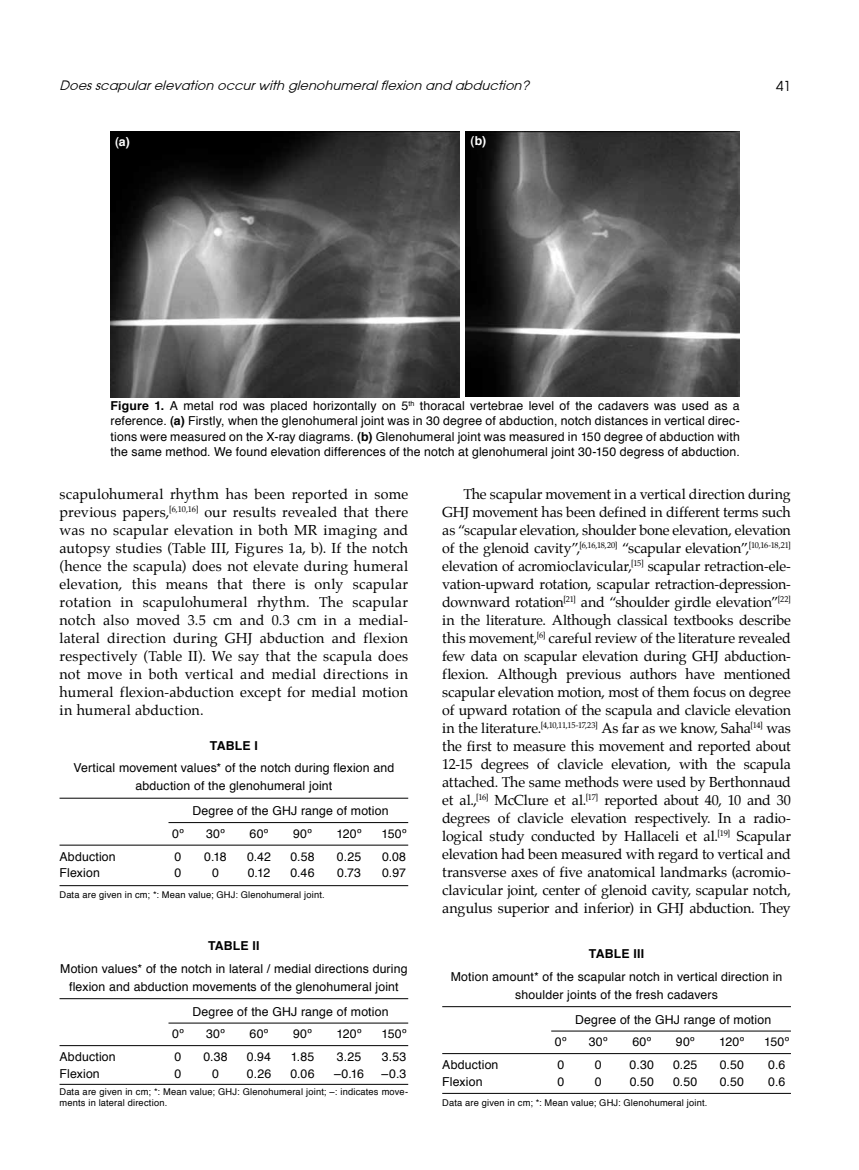
<style>
.page{position:relative;width:859px;height:1170px;background:#fff}
.page>*{position:absolute;margin:0;border:0;box-sizing:border-box;transform-origin:0 0}
.t1{font:14.25px/18px "Palatino";letter-spacing:.005em;color:#000;text-align:justify}
.t2{font:13.5px "Avant Garde";color:#000}
.t3{font:italic 12.75px "Avant Garde";color:#000}
.t4{font:12.3px/18.3px "Helvetica";letter-spacing:.01em;color:#000;text-align:center}
.t5{font:700 12.3px "Helvetica";letter-spacing:.015em;color:#000}
.t6{font:700 12.3px "Helvetica";color:#fff}
.t7{font:9.3px/11.1px "Helvetica";letter-spacing:.02em;color:#000}
.s1{font-weight:700}
</style>
<div class="page">
<hr style="left:60px;top:797px;width:348px;height:1px;background:#000">
<hr style="left:168px;top:822px;width:240px;height:1px;background:#000">
<hr style="left:60px;top:844px;width:348px;height:1px;background:#000">
<hr style="left:60px;top:885px;width:348px;height:1px;background:#000">
<hr style="left:442px;top:1006px;width:349px;height:1px;background:#000">
<hr style="left:551px;top:1030px;width:240px;height:1px;background:#000">
<hr style="left:442px;top:1053px;width:349px;height:1px;background:#000">
<hr style="left:442px;top:1092px;width:349px;height:1px;background:#000">
<hr style="left:60px;top:998px;width:348px;height:1px;background:#000">
<hr style="left:168px;top:1022px;width:240px;height:1px;background:#000">
<hr style="left:60px;top:1045px;width:348px;height:1px;background:#000">
<hr style="left:60px;top:1083px;width:348px;height:1px;background:#000">
<img style="left:111px;top:132px;width:348px;height:265px">
<img style="left:466px;top:132px;width:274px;height:264px">
<p class="t3" style="left:60px;top:78px;width:475px">Does scapular elevation occur with glenohumeral flexion and abduction?</p>
<p class="t2" style="left:776px;top:77px;width:16px">41</p>
<p class="t6" style="left:115px;top:131px;width:16px">(a)</p>
<p class="t6" style="left:471px;top:131px;width:17px">(b)</p>
<p class="t4" style="left:111px;top:398px;width:631px;line-height:15.3px;text-align:justify"><span class="s1">Figure 1.</span> A metal rod was placed horizontally on 5<sup>th</sup> thoracal vertebrae level of the cadavers was used as a reference. <span class="s1">(a)</span> Firstly, when the glenohumeral joint was in 30 degree of abduction, notch distances in vertical direc&shy;tions were measured on the X-ray diagrams. <span class="s1">(b)</span> Glenohumeral joint was measured in 150 degree of abduction with the same method. We found elevation differences of the notch at glenohumeral joint 30-150 degress of abduction.</p>
<p class="t1" style="left:60px;top:486px;width:350px">scapulohumeral rhythm has been reported in some previous papers,<sup>[6,10,16]</sup> our results revealed that there was no scapular elevation in both MR imaging and autopsy studies (Table III, Figures 1a, b). If the notch (hence the scapula) does not elevate during humeral elevation, this means that there is only scapular rotation in scapulohumeral rhythm. The scapular notch also moved 3.5 cm and 0.3 cm in a medial&shy;lateral direction during GHJ abduction and flexion respectively (Table II). We say that the scapula does not move in both vertical and medial directions in humeral flexion-abduction except for medial motion in humeral abduction.</p>
<p class="t1" style="left:442px;top:486px;width:350px;text-indent:21px">The scapular movement in a vertical direction during GHJ movement has been defined in different terms such as “scapular elevation, shoulder bone elevation, elevation of the glenoid cavity”,<sup>[6,16,18,20]</sup> “scapular elevation”,<sup>[10,16-18,21] </sup>elevation of acromioclavicular,<sup>[15]</sup> scapular retraction-ele&shy;vation-upward rotation, scapular retraction-depression&shy;downward rotation<sup>[21]</sup> and “shoulder girdle elevation”<sup>[22] </sup>in the literature. Although classical textbooks describe this movement,<sup>[6]</sup> careful review of the literature revealed few data on scapular elevation during GHJ abduction&shy;flexion. Although previous authors have mentioned scapular elevation motion, most of them focus on degree of upward rotation of the scapula and clavicle elevation in the literature.<sup>[4,10,11,15-17,23]</sup> As far as we know, Saha<sup>[14]</sup> was the first to measure this movement and reported about 12-15 degrees of clavicle elevation, with the scapula attached. The same methods were used by Berthonnaud et al.,<sup>[16]</sup> McClure et al.<sup>[17]</sup> reported about 40, 10 and 30 degrees of clavicle elevation respectively. In a radio&shy;logical study conducted by Hallaceli et al.<sup>[19]</sup> Scapular elevation had been measured with regard to vertical and transverse axes of five anatomical landmarks (acromio&shy;clavicular joint, center of glenoid cavity, scapular notch, angulus superior and inferior) in GHJ abduction. They</p>
<p class="t5" style="left:210px;top:735px;width:49px">TABLE I</p>
<p class="t4" style="left:73px;top:759px;width:322px">Vertical movement values* of the notch during flexion and abduction of the glenohumeral joint</p>
<p class="t4" style="left:193px;top:801px;width:198px">Degree of the GHJ range of motion</p>
<p class="t4" style="left:172px;top:824px;width:13px">0º</p>
<p class="t4" style="left:206px;top:824px;width:20px">30º</p>
<p class="t4" style="left:250px;top:824px;width:20px">60º</p>
<p class="t4" style="left:293px;top:824px;width:20px">90º</p>
<p class="t4" style="left:337px;top:824px;width:26px">120º</p>
<p class="t4" style="left:382px;top:824px;width:27px">150º</p>
<p class="t4" style="left:60px;top:847px;width:58px">Abduction</p>
<p class="t4" style="left:175px;top:847px;width:8px">0</p>
<p class="t4" style="left:204px;top:847px;width:24px">0.18</p>
<p class="t4" style="left:247px;top:847px;width:25px">0.42</p>
<p class="t4" style="left:290px;top:847px;width:26px">0.58</p>
<p class="t4" style="left:337px;top:847px;width:26px">0.25</p>
<p class="t4" style="left:382px;top:847px;width:26px">0.08</p>
<p class="t4" style="left:60px;top:863px;width:42px">Flexion</p>
<p class="t4" style="left:175px;top:863px;width:8px">0</p>
<p class="t4" style="left:212px;top:863px;width:8px">0</p>
<p class="t4" style="left:248px;top:863px;width:24px">0.12</p>
<p class="t4" style="left:291px;top:863px;width:26px">0.46</p>
<p class="t4" style="left:337px;top:863px;width:25px">0.73</p>
<p class="t4" style="left:382px;top:863px;width:25px">0.97</p>
<p class="t7" style="left:60px;top:889px;width:267px">Data are given in cm; *: Mean value; GHJ: Glenohumeral joint.</p>
<p class="t5" style="left:208px;top:935px;width:53px">TABLE II</p>
<p class="t4" style="left:60px;top:959px;width:349px">Motion values* of the notch in lateral / medial directions during flexion and abduction movements of the glenohumeral joint</p>
<p class="t4" style="left:193px;top:1002px;width:198px">Degree of the GHJ range of motion</p>
<p class="t4" style="left:172px;top:1024px;width:13px">0º</p>
<p class="t4" style="left:206px;top:1024px;width:20px">30º</p>
<p class="t4" style="left:250px;top:1024px;width:20px">60º</p>
<p class="t4" style="left:293px;top:1024px;width:20px">90º</p>
<p class="t4" style="left:337px;top:1024px;width:26px">120º</p>
<p class="t4" style="left:382px;top:1024px;width:27px">150º</p>
<p class="t4" style="left:60px;top:1047px;width:58px">Abduction</p>
<p class="t4" style="left:175px;top:1047px;width:8px">0</p>
<p class="t4" style="left:203px;top:1047px;width:26px">0.38</p>
<p class="t4" style="left:247px;top:1047px;width:26px">0.94</p>
<p class="t4" style="left:291px;top:1047px;width:25px">1.85</p>
<p class="t4" style="left:337px;top:1047px;width:26px">3.25</p>
<p class="t4" style="left:382px;top:1047px;width:26px">3.53</p>
<p class="t4" style="left:60px;top:1064px;width:42px">Flexion</p>
<p class="t4" style="left:175px;top:1064px;width:8px">0</p>
<p class="t4" style="left:212px;top:1064px;width:8px">0</p>
<p class="t4" style="left:247px;top:1064px;width:26px">0.26</p>
<p class="t4" style="left:290px;top:1064px;width:26px">0.06</p>
<p class="t4" style="left:334px;top:1064px;width:32px">–0.16</p>
<p class="t4" style="left:382px;top:1064px;width:26px">–0.3</p>
<p class="t7" style="left:60px;top:1086px;width:350px">Data are given in cm; *: Mean value; GHJ: Glenohumeral joint; –: indicates move&shy;ments in lateral direction.</p>
<p class="t5" style="left:589px;top:943px;width:57px">TABLE III</p>
<p class="t4" style="left:451px;top:967px;width:333px">Motion amount* of the scapular notch in vertical direction in shoulder joints of the fresh cadavers</p>
<p class="t4" style="left:575px;top:1010px;width:198px">Degree of the GHJ range of motion</p>
<p class="t4" style="left:555px;top:1032px;width:13px">0º</p>
<p class="t4" style="left:589px;top:1032px;width:20px">30º</p>
<p class="t4" style="left:632px;top:1032px;width:20px">60º</p>
<p class="t4" style="left:676px;top:1032px;width:20px">90º</p>
<p class="t4" style="left:719px;top:1032px;width:26px">120º</p>
<p class="t4" style="left:764px;top:1032px;width:27px">150º</p>
<p class="t4" style="left:442px;top:1055px;width:58px">Abduction</p>
<p class="t4" style="left:557px;top:1055px;width:8px">0</p>
<p class="t4" style="left:595px;top:1055px;width:8px">0</p>
<p class="t4" style="left:630px;top:1055px;width:26px">0.30</p>
<p class="t4" style="left:673px;top:1055px;width:26px">0.25</p>
<p class="t4" style="left:720px;top:1055px;width:26px">0.50</p>
<p class="t4" style="left:768px;top:1055px;width:19px">0.6</p>
<p class="t4" style="left:442px;top:1072px;width:42px">Flexion</p>
<p class="t4" style="left:557px;top:1072px;width:8px">0</p>
<p class="t4" style="left:595px;top:1072px;width:8px">0</p>
<p class="t4" style="left:630px;top:1072px;width:26px">0.50</p>
<p class="t4" style="left:673px;top:1072px;width:26px">0.50</p>
<p class="t4" style="left:720px;top:1072px;width:26px">0.50</p>
<p class="t4" style="left:768px;top:1072px;width:19px">0.6</p>
<p class="t7" style="left:442px;top:1097px;width:267px">Data are given in cm; *: Mean value; GHJ: Glenohumeral joint.</p>
</div>
